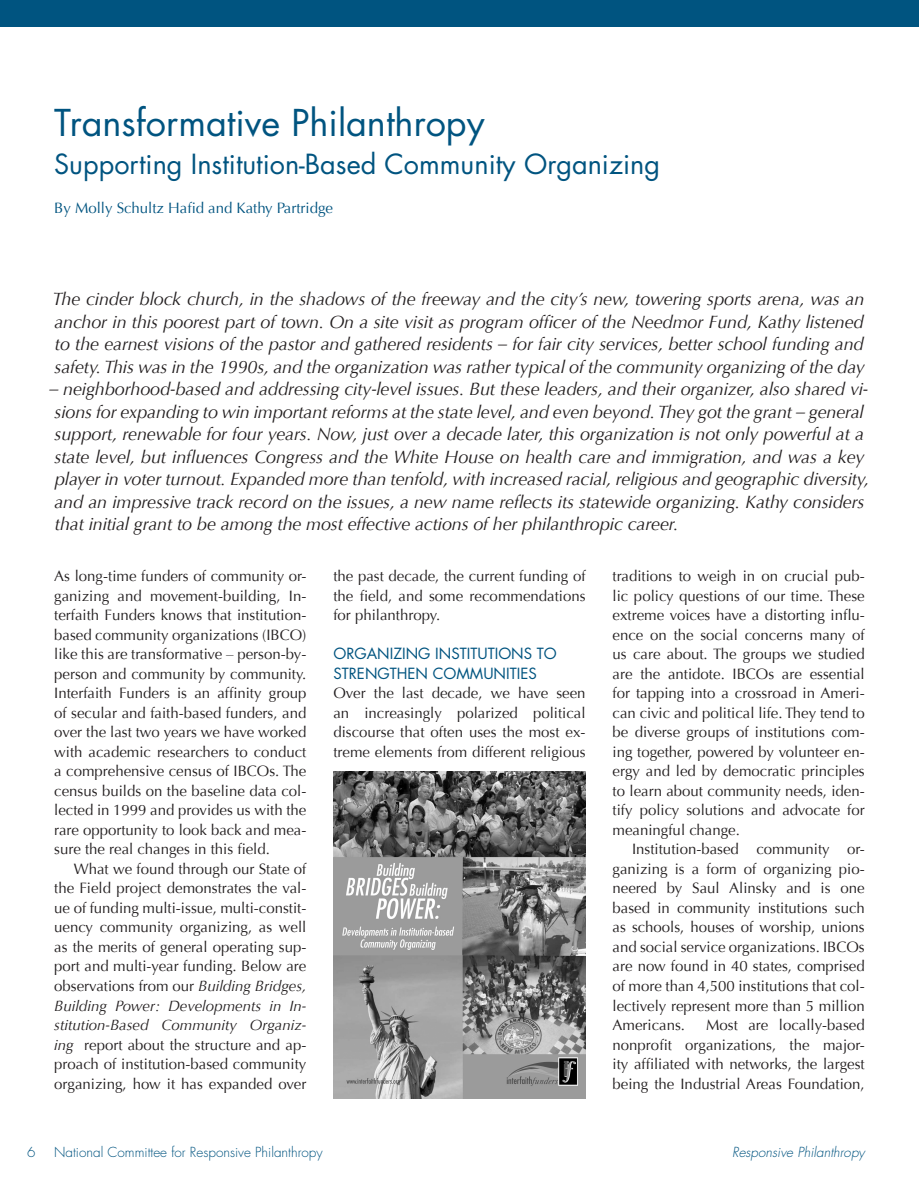
<style>
.page{position:relative;width:919px;height:1189px;background:#fff}
.page>*{position:absolute;margin:0;border:0;box-sizing:border-box;transform-origin:0 0}
.t1{font:36px "Futura";color:#005480}
.t2{font:27px "Futura";color:#005480}
.t3{font:italic 18px/22.5px "Optima";letter-spacing:-.01em;color:#231f20;text-align:justify}
.t4{font:15px/19.5px "Optima";color:#231f20;text-align:justify}
.t5{font:15px/19.5px "Futura";color:#005480}
.t6{font:15px "Optima";color:#005480}
.t7{font:300 13.5px "Futura";color:#005480}
.t8{font:italic 300 13.5px "Futura";color:#005480}
.s1{font-style:italic}
</style>
<div class="page">
<div style="left:0;top:0;width:918px;height:27px;background:#005480"></div>
<img style="left:333px;top:771px;width:252px;height:326px">
<h1 class="t1" style="left:54px;top:98px;width:432px">Transformative Philanthropy</h1>
<h2 class="t2" style="left:54px;top:145px;width:607px">Supporting Institution-Based Community Organizing</h2>
<p class="t6" style="left:54px;top:199px;width:280px">By Molly Schultz Hafid and Kathy Partridge</p>
<p class="t3" style="left:53px;top:288px;width:813px">The cinder block church, in the shadows of the freeway and the city’s new, towering sports arena, was an anchor in this poorest part of town. On a site visit as program officer of the Needmor Fund, Kathy listened to the earnest visions of the pastor and gathered residents – for fair city services, better school funding and safety. This was in the 1990s, and the organization was rather typical of the community organizing of the day</p>
<p class="t3" style="left:49px;top:378px;width:821px;text-align:left">– neighborhood-based and addressing city-level issues. But these leaders, and their organizer, also shared vi&shy;sions for expanding to win important reforms at the state level, and even beyond. They got the grant – general support, renewable for four years. Now, just over a decade later, this organization is not only powerful at a state level, but influences Congress and the White House on health care and immigration, and was a key player in voter turnout. Expanded more than tenfold, with increased racial, religious and geographic diversity, and an impressive track record on the issues, a new name reflects its statewide organizing. Kathy considers that initial grant to be among the most effective actions of her philanthropic career.</p>
<p class="t4" style="left:54px;top:566px;width:254px">As long-time funders of community or&shy;ganizing and movement-building, In&shy;terfaith Funders knows that institution&shy;based community organizations (IBCO) like this are transformative – person-by&shy;person and community by community.<br>Interfaith Funders is an affinity group of secular and faith-based funders, and over the last two years we have worked with academic researchers to conduct a comprehensive census of IBCOs. The census builds on the baseline data col&shy;lected in 1999 and provides us with the rare opportunity to look back and mea&shy;sure the real changes in this field.</p>
<p class="t4" style="left:54px;top:859px;width:254px;text-indent:20px">What we found through our State of the Field project demonstrates the val&shy;ue of funding multi-issue, multi-constit&shy;uency community organizing, as well as the merits of general operating sup&shy;port and multi-year funding. Below are observations from our <span class="s1">Building Bridges, Building Power: Developments in In&shy;stitution-Based Community Organiz&shy;ing</span> report about the structure and ap&shy;proach of institution-based community organizing, how it has expanded over</p>
<p class="t4" style="left:333px;top:566px;width:253px">the past decade, the current funding of the field, and some recommendations for philanthropy.</p>
<p class="t5" style="left:333px;top:643px;width:12px">Org</p>
<p class="t5" style="left:367px;top:643px;width:46px">anizing</p>
<p class="t5" style="left:333px;top:643px;width:225px;text-indent:102px">in stitution s to strength en communities</p>
<p class="t4" style="left:333px;top:683px;width:254px">Over the last decade, we have seen an increasingly polarized political discourse that often uses the most ex&shy;treme elements from different religious</p>
<p class="t4" style="left:612px;top:566px;width:254px">traditions to weigh in on crucial pub&shy;lic policy questions of our time. These extreme voices have a distorting influ&shy;ence on the social concerns many of us care about. The groups we studied are the antidote. IBCOs are essential for tapping into a crossroad in Ameri&shy;can civic and political life. They tend to be diverse groups of institutions com&shy;ing together, powered by volunteer en&shy;ergy and led by democratic principles to learn about community needs, iden&shy;tify policy solutions and advocate for meaningful change.</p>
<p class="t4" style="left:612px;top:839px;width:254px;text-indent:20px">Institution-based community or&shy;ganizing is a form of organizing pio&shy;neered by Saul Alinsky and is one based in community institutions such as schools, houses of worship, unions and social service organizations. IBCOs are now found in 40 states, comprised of more than 4,500 institutions that col&shy;lectively represent more than 5 million Americans.</p>
<p class="t4" style="left:612px;top:1015px;width:253px;text-indent:93px">Most are locally-based nonprofit organizations, the major&shy;ity affiliated with networks, the largest being the Industrial Areas Foundation,</p>
<p class="t7" style="left:27px;top:1143px;width:10px">6</p>
<p class="t7" style="left:54px;top:1143px;width:270px">National Committee for Responsive Philanthropy</p>
<p class="t8" style="left:732px;top:1143px;width:134px">Responsive Philanthropy</p>
</div>
